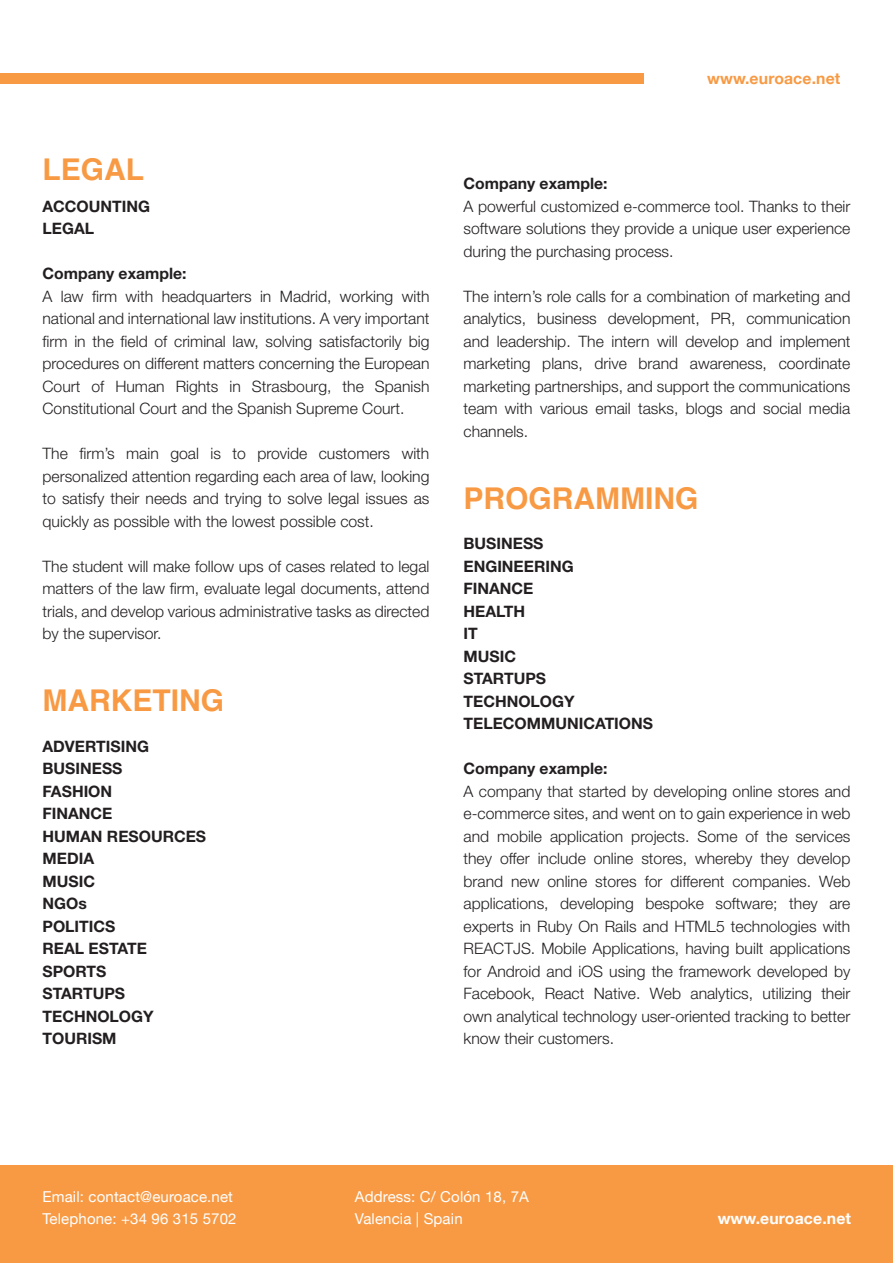
<style>
.page{position:relative;width:893px;height:1263px;background:#fff}
.page>*{position:absolute;margin:0;border:0;box-sizing:border-box;transform-origin:0 0}
.Título_1{font:700 30px "Helvetica";color:#f89a44}
.Texto_corrido{font:300 15.75px/22.5px "Helvetica Neue LT Std";color:#231f20;text-align:justify}
.Título_2{font:700 15.75px "Helvetica Neue LT Std";color:#231f20}
.t1{font:700 15.75px "Helvetica Neue";letter-spacing:.01em;color:#fff}
.t2{font:700 15.75px "Helvetica Neue";letter-spacing:.01em;color:#f89a44}
.t3{font:15px/22.5px "Helvetica Neue";letter-spacing:.01em;color:#fff}
</style>
<div class="page">
<div style="left:0;top:1165px;width:893px;height:98px;background:#f89a44"></div>
<div style="left:0;top:74px;width:644px;height:10px;background:#f89a44"></div>
<p class="Título_1" style="left:43px;top:145px;width:103px">LEGAL</p>
<p class="Título_2" style="left:43px;top:196px;width:109px">ACCOUNTING</p>
<p class="Título_2" style="left:43px;top:219px;width:53px">LEGAL</p>
<p class="Título_2" style="left:43px;top:264px;width:146px">Company example:</p>
<p class="Texto_corrido" style="left:43px;top:284px;width:388px">A law firm with headquarters in Madrid, working with national and international law institutions. A very important firm in the field of criminal law, solving satisfactorily big procedures on different matters concerning the European Court of Human Rights in Strasbourg, the Spanish Constitutional Court and the Spanish Supreme Court.</p>
<p class="Texto_corrido" style="left:43px;top:442px;width:388px">The firm’s main goal is to provide customers with personalized attention regarding each area of law, looking to satisfy their needs and trying to solve legal issues as quickly as possible with the lowest possible cost.</p>
<p class="Texto_corrido" style="left:43px;top:554px;width:388px">The student will make follow ups of cases related to legal matters of the law firm, evaluate legal documents, attend trials, and develop various administrative tasks as directed by the supervisor.</p>
<p class="Título_1" style="left:43px;top:676px;width:183px">MARKETING</p>
<p class="Título_2" style="left:43px;top:736px;width:108px">ADVERTISING</p>
<p class="Título_2" style="left:43px;top:759px;width:81px">BUSINESS</p>
<p class="Título_2" style="left:43px;top:781px;width:71px">FASHION</p>
<p class="Título_2" style="left:43px;top:804px;width:71px">FINANCE</p>
<p class="Título_2" style="left:43px;top:826px;width:165px">HUMAN RESOURCES</p>
<p class="Título_2" style="left:43px;top:849px;width:53px">MEDIA</p>
<p class="Título_2" style="left:43px;top:871px;width:54px">MUSIC</p>
<p class="Título_2" style="left:43px;top:894px;width:46px">NGOs</p>
<p class="Título_2" style="left:43px;top:916px;width:74px">POLITICS</p>
<p class="Título_2" style="left:43px;top:939px;width:106px">REAL ESTATE</p>
<p class="Título_2" style="left:43px;top:961px;width:65px">SPORTS</p>
<p class="Título_2" style="left:43px;top:984px;width:84px">STARTUPS</p>
<p class="Título_2" style="left:43px;top:1006px;width:113px">TECHNOLOGY</p>
<p class="Título_2" style="left:43px;top:1029px;width:76px">TOURISM</p>
<p class="t2" style="left:707px;top:66px;width:135px">www.euroace.net</p>
<p class="Título_2" style="left:463px;top:174px;width:146px">Company example:</p>
<p class="Texto_corrido" style="left:463px;top:194px;width:388px">A powerful customized e-commerce tool. Thanks to their software solutions they provide a unique user experience during the purchasing process.</p>
<p class="Texto_corrido" style="left:463px;top:284px;width:388px">The intern’s role calls for a combination of marketing and analytics, business development, PR, communication and leadership. The intern will develop and implement marketing plans, drive brand awareness, coordinate marketing partnerships, and support the communications team with various email tasks, blogs and social media channels.</p>
<p class="Título_1" style="left:463px;top:474px;width:236px">PROGRAMMING</p>
<p class="Título_2" style="left:463px;top:534px;width:81px">BUSINESS</p>
<p class="Título_2" style="left:463px;top:556px;width:112px">ENGINEERING</p>
<p class="Título_2" style="left:463px;top:579px;width:71px">FINANCE</p>
<p class="Título_2" style="left:463px;top:601px;width:63px">HEALTH</p>
<p class="Título_2" style="left:463px;top:624px;width:16px">IT</p>
<p class="Título_2" style="left:463px;top:646px;width:54px">MUSIC</p>
<p class="Título_2" style="left:463px;top:669px;width:84px">STARTUPS</p>
<p class="Título_2" style="left:463px;top:691px;width:113px">TECHNOLOGY</p>
<p class="Título_2" style="left:463px;top:714px;width:191px">TELECOMMUNICATIONS</p>
<p class="Título_2" style="left:463px;top:759px;width:146px">Company example:</p>
<p class="Texto_corrido" style="left:463px;top:779px;width:388px">A company that started by developing online stores and e-commerce sites, and went on to gain experience in web and mobile application projects. Some of the services they offer include online stores, whereby they develop brand new online stores for different companies. Web applications, developing bespoke software; they are experts in Ruby On Rails and HTML5 technologies with REACTJS. Mobile Applications, having built applications for Android and iOS using the framework developed by Facebook, React Native. Web analytics, utilizing their own analytical technology user-oriented tracking to better know their customers.</p>
<p class="t3" style="left:43px;top:1186px;width:195px">Email: contact@euroace.net<br>Telephone: +34 96 315 5702</p>
<p class="t3" style="left:355px;top:1186px;width:176px">Address: C/ Colón 18, 7A<br>Valencia | Spain</p>
<p class="t1" style="left:718px;top:1206px;width:135px">www.euroace.net</p>
</div>
